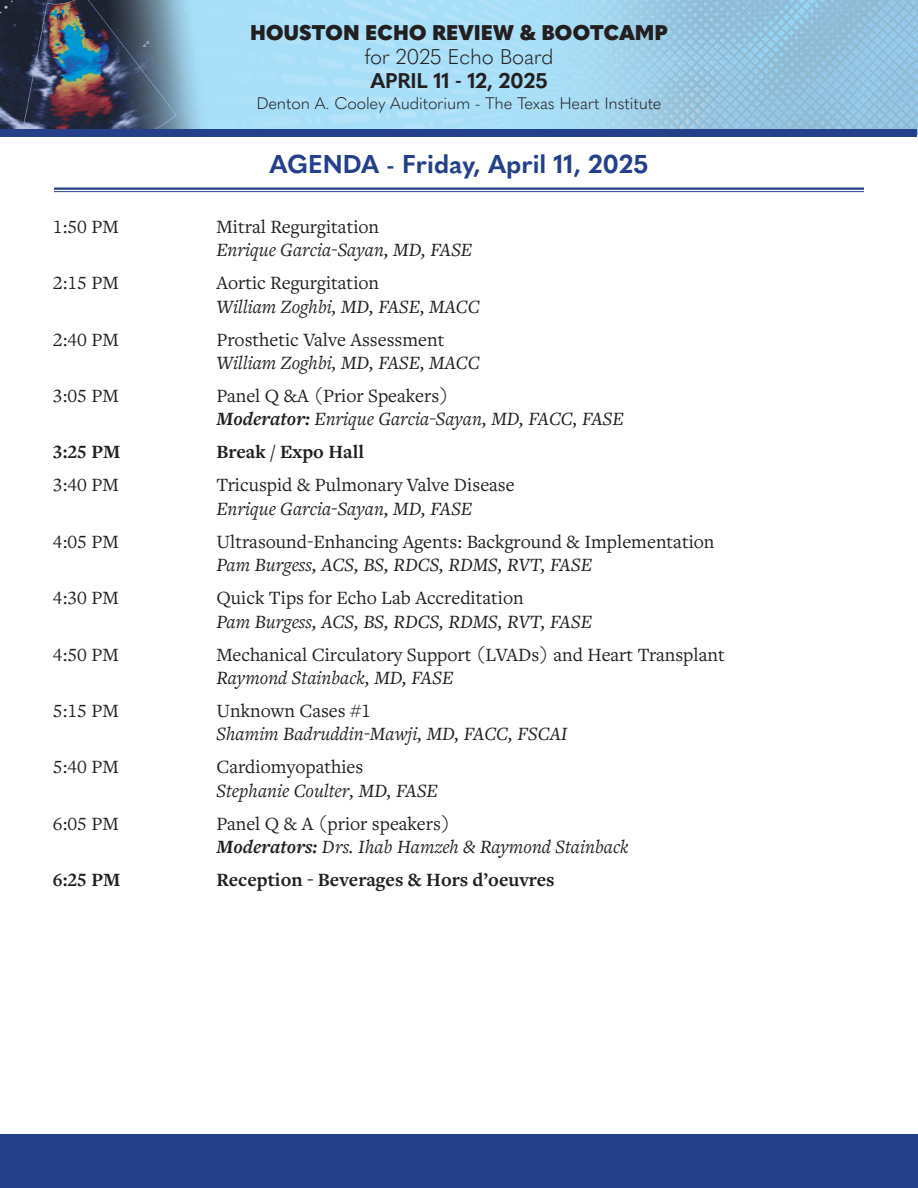
<style>
.page{position:relative;width:918px;height:1188px;background:#fff}
.page>*{position:absolute;margin:0;border:0;box-sizing:border-box;transform-origin:0 0}
.t1{font:700 25.5px "Quasimoda";color:#24408b}
.t2{font:900 21px "Quasimoda";letter-spacing:-.01em;color:#231f20}
.t3{font:300 21px "Quasimoda";letter-spacing:-.01em;color:#231f20}
.t4{font:700 21px "Quasimoda";letter-spacing:-.01em;color:#231f20}
.t5{font:19.5px "Freight Text Pro";color:#231f20}
.t6{font:italic 19.5px "Freight Text Pro";color:#231f20}
.t7{font:700 19.5px "Freight Text Pro";color:#231f20}
.t8{font:300 16.5px "Quasimoda";letter-spacing:-.01em;color:#231f20}
.s1{font-weight:700}
</style>
<div class="page">
<img style="left:0;top:0;width:918px;height:135px">
<div style="left:0;top:1134px;width:918px;height:54px;background:#24408b"></div>
<div style="left:1px;top:129px;width:916px;height:7px;background:#24408b"></div>
<hr style="left:54px;top:188px;width:810px;height:2px;background:#24408b">
<hr style="left:54px;top:191px;width:810px;height:1px;background:#24408b">
<p class="t2" style="left:250px;top:16px;width:419px">HOUSTON ECHO REVIEW &amp; BOOTCAMP</p>
<p class="t3" style="left:364px;top:41px;width:191px">for 2025 Echo Board</p>
<p class="t4" style="left:370px;top:64px;width:179px">APRIL 11 - 12, 2025</p>
<p class="t8" style="left:256px;top:91px;width:407px">Denton A. Cooley Auditorium - The Texas Heart Institute</p>
<p class="t1" style="left:270px;top:144px;width:380px">AGENDA - Friday, April 11, 2025</p>
<p class="t5" style="left:53px;top:214px;width:67px">1:50 PM</p>
<p class="t5" style="left:216px;top:214px;width:164px">Mitral Regurgitation</p>
<p class="t6" style="left:216px;top:237px;width:257px">Enrique Garcia-Sayan, MD, FASE</p>
<p class="t5" style="left:53px;top:270px;width:67px">2:15 PM</p>
<p class="t5" style="left:216px;top:270px;width:164px">Aortic Regurgitation</p>
<p class="t6" style="left:216px;top:294px;width:265px">William Zoghbi, MD, FASE, MACC</p>
<p class="t5" style="left:53px;top:327px;width:67px">2:40 PM</p>
<p class="t5" style="left:216px;top:327px;width:229px">Prosthetic Valve Assessment</p>
<p class="t6" style="left:216px;top:350px;width:265px">William Zoghbi, MD, FASE, MACC</p>
<p class="t5" style="left:53px;top:383px;width:67px">3:05 PM</p>
<p class="t5" style="left:216px;top:383px;width:234px">Panel Q &amp;A (Prior Speakers)</p>
<p class="t6" style="left:216px;top:406px;width:409px"><span class="s1">Moderator:</span> Enrique Garcia-Sayan, MD, FACC, FASE</p>
<p class="t7" style="left:53px;top:439px;width:69px">3:25 PM</p>
<p class="t7" style="left:216px;top:439px;width:149px">Break / Expo Hall</p>
<p class="t5" style="left:53px;top:472px;width:67px">3:40 PM</p>
<p class="t5" style="left:216px;top:472px;width:300px">Tricuspid &amp; Pulmonary Valve Disease</p>
<p class="t6" style="left:216px;top:496px;width:257px">Enrique Garcia-Sayan, MD, FASE</p>
<p class="t5" style="left:53px;top:529px;width:67px">4:05 PM</p>
<p class="t5" style="left:216px;top:529px;width:500px">Ultrasound-Enhancing Agents: Background &amp; Implementation</p>
<p class="t6" style="left:216px;top:552px;width:377px">Pam Burgess, ACS, BS, RDCS, RDMS, RVT, FASE</p>
<p class="t5" style="left:53px;top:585px;width:67px">4:30 PM</p>
<p class="t5" style="left:216px;top:585px;width:309px">Quick Tips for Echo Lab Accreditation</p>
<p class="t6" style="left:216px;top:609px;width:377px">Pam Burgess, ACS, BS, RDCS, RDMS, RVT, FASE</p>
<p class="t5" style="left:53px;top:642px;width:67px">4:50 PM</p>
<p class="t5" style="left:216px;top:642px;width:510px">Mechanical Circulatory Support (LVADs) and Heart Transplant</p>
<p class="t6" style="left:216px;top:665px;width:238px">Raymond Stainback, MD, FASE</p>
<p class="t5" style="left:53px;top:698px;width:67px">5:15 PM</p>
<p class="t5" style="left:216px;top:698px;width:156px">Unknown Cases #1</p>
<p class="t6" style="left:216px;top:721px;width:353px">Shamim Badruddin-Mawji, MD, FACC, FSCAI</p>
<p class="t5" style="left:53px;top:754px;width:67px">5:40 PM</p>
<p class="t5" style="left:216px;top:754px;width:148px">Cardiomyopathies</p>
<p class="t6" style="left:216px;top:778px;width:223px">Stephanie Coulter, MD, FASE</p>
<p class="t5" style="left:53px;top:811px;width:67px">6:05 PM</p>
<p class="t5" style="left:216px;top:811px;width:236px">Panel Q &amp; A (prior speakers)</p>
<p class="t6" style="left:216px;top:834px;width:414px"><span class="s1">Moderators:</span> Drs. Ihab Hamzeh &amp; Raymond Stainback</p>
<p class="t7" style="left:53px;top:867px;width:69px">6:25 PM</p>
<p class="t7" style="left:216px;top:867px;width:340px">Reception - Beverages &amp; Hors d’oeuvres</p>
</div>
